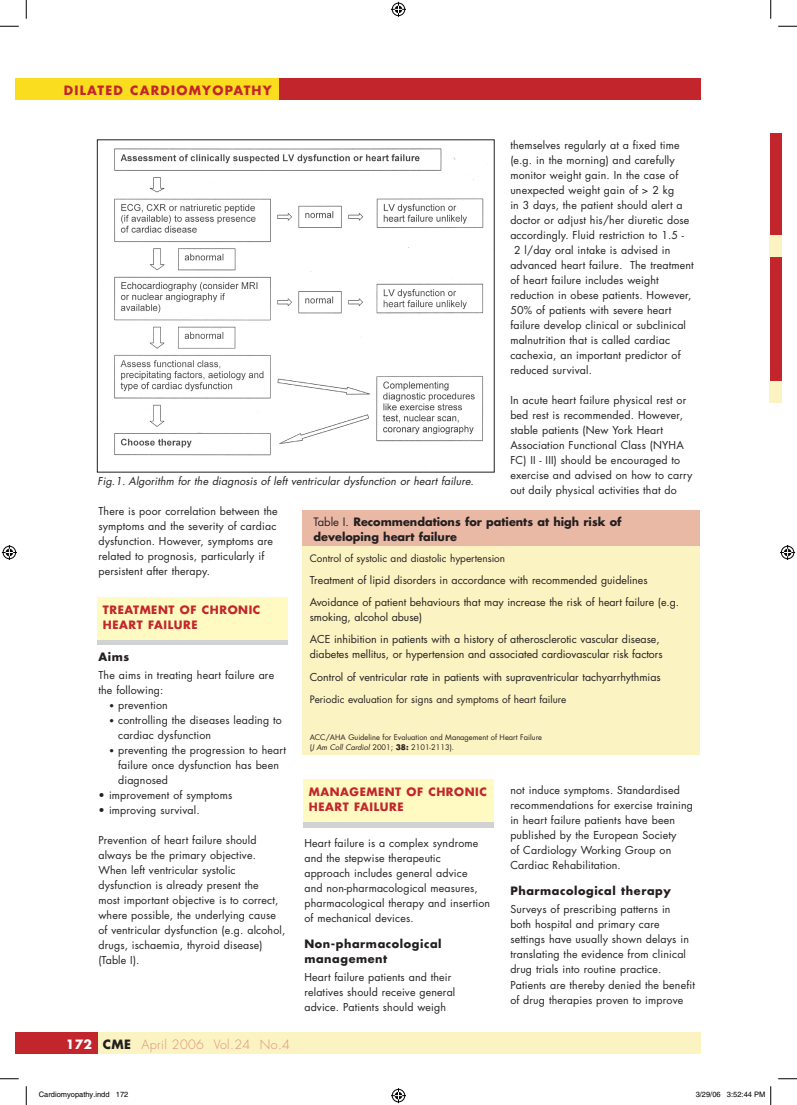
<style>
.page{position:relative;width:797px;height:1105px;background:#fff}
.page>*{position:absolute;margin:0;border:0;box-sizing:border-box;transform-origin:0 0}
.t1{font:300 12.5px "Futura";letter-spacing:.03em;color:#db9079}
.t2{font:700 12.5px "Futura";letter-spacing:.1em;color:#c2262c}
.t3{font:700 11.25px/15px "Futura";color:#231f20}
.t4{font:700 11.25px/15px "Futura";letter-spacing:.05em;color:#c2262c}
.t5{font:700 11.25px/15px "Futura";letter-spacing:.05em;color:#231f20}
.t6{font:10.62px/15px "Futura";letter-spacing:.015em;color:#231f20}
.t7{font:italic 10.62px "Futura";letter-spacing:.01em;color:#231f20}
.t8{font:10px "Futura";color:#231f20}
.t9{font:7.5px/10px "Futura";color:#231f20}
.t10{font:7.5px "Helvetica";color:#000}
.s1{font-weight:400}
.s2{font-size:8.75px}
.s3{font-style:italic}
.s4{font-weight:700}
.s5{font-weight:700;color:#fff}
.s6{font-weight:700;color:#231f20}
</style>
<div class="page">
<div style="left:25px;top:78px;width:675px;height:22px;background:#c2262c"></div>
<div style="left:25px;top:1032px;width:675px;height:21px;background:#fcf3c2"></div>
<div style="left:16px;top:1032px;width:82px;height:21px;background:#c2262c"></div>
<div style="left:770px;top:133px;width:11px;height:259px;background:#c2262c"></div>
<div style="left:769px;top:235px;width:12px;height:22px;background:#fcf3c2"></div>
<div style="left:769px;top:382px;width:12px;height:21px;background:#fcf3c2"></div>
<div style="left:16px;top:78px;width:262px;height:22px;background:#fadd1f"></div>
<img style="left:114px;top:148px;width:370px;height:308px">
<div style="left:97px;top:604px;width:191px;height:41px;background:linear-gradient(to right,#d1d2d4,#d1d2d4)"></div>
<div style="left:97px;top:597px;width:191px;height:42px;background:#fffac1"></div>
<div style="left:303px;top:787px;width:191px;height:41px;background:#d1d2d4"></div>
<div style="left:303px;top:779px;width:191px;height:43px;background:#fffac1"></div>
<div style="left:302px;top:510px;width:397px;height:36px;background:#eab9a6"></div>
<div style="left:302px;top:546px;width:397px;height:208px;background:#fcf3c2"></div>
<svg style="left:0;top:25px;width:19px;height:2px"></svg>
<svg style="left:778px;top:25px;width:19px;height:2px"></svg>
<svg style="left:0;top:1078px;width:19px;height:1px"></svg>
<svg style="left:778px;top:1078px;width:19px;height:1px"></svg>
<svg style="left:25px;top:0;width:2px;height:19px"></svg>
<svg style="left:25px;top:1086px;width:2px;height:19px"></svg>
<svg style="left:770px;top:0;width:1px;height:19px"></svg>
<svg style="left:391px;top:2px;width:15px;height:15px"></svg>
<svg style="left:391px;top:1088px;width:15px;height:15px"></svg>
<svg style="left:2px;top:545px;width:15px;height:15px"></svg>
<svg style="left:780px;top:545px;width:15px;height:15px"></svg>
<svg style="left:770px;top:1086px;width:1px;height:19px"></svg>
<p class="t2" style="left:64px;top:82px;width:10px">DILATED</p>
<p class="t2" style="left:130px;top:82px;width:20px">CARDI</p>
<p class="t2" style="left:176px;top:82px;width:68px">OMYOPATHY</p>
<p class="t7" style="left:98px;top:474px;width:378px">Fig.1. Algorithm for the diagnosis of left ventricular dysfunction or heart failure.</p>
<p class="t6" style="left:510px;top:138px;width:171px">themselves regularly at a fixed time</p>
<p class="t6" style="left:510px;top:153px;width:166px">(e.g. in the morning) and carefully</p>
<p class="t6" style="left:510px;top:168px;width:170px">monitor weight gain. In the case of</p>
<p class="t6" style="left:510px;top:183px;width:165px">unexpected weight gain of &gt; 2 kg</p>
<p class="t6" style="left:510px;top:198px;width:174px">in 3 days, the patient should alert a</p>
<p class="t6" style="left:510px;top:213px;width:180px">doctor or adjust his/her diuretic dose</p>
<p class="t6" style="left:510px;top:228px;width:175px">accordingly. Fluid restriction to 1.5 -</p>
<p class="t6" style="left:514px;top:243px;width:158px">2 l/day oral intake is advised in</p>
<p class="t6" style="left:510px;top:258px;width:185px">advanced heart failure. The treatment</p>
<p class="t6" style="left:510px;top:273px;width:150px">of heart failure includes weight</p>
<p class="t6" style="left:510px;top:288px;width:183px">reduction in obese patients. H owever,</p>
<p class="t6" style="left:510px;top:303px;width:162px">50% of patients with severe heart</p>
<p class="t6" style="left:510px;top:318px;width:177px">failure develop clinical or subclinical</p>
<p class="t6" style="left:510px;top:333px;width:161px">malnutrition that is called cardiac</p>
<p class="t6" style="left:510px;top:348px;width:172px">cachexia, an important predictor of</p>
<p class="t6" style="left:510px;top:363px;width:83px">reduced survival.</p>
<p class="t6" style="left:510px;top:393px;width:184px">In acute heart failure physical rest or bed rest is recommended. H owever, stable patients (New York Heart Association Functional Class (NYHA<br>FC) II - III) should be encouraged to exercise and advised on how to carry out daily physical activities that do</p>
<p class="t6" style="left:98px;top:504px;width:181px">There is poor correlation between the symptoms and the severity of cardiac dysfunction. H owever, symptoms are related to prognosis, particularly if persistent after therapy.</p>
<p class="t3" style="left:313px;top:514px;width:309px"><span class="s1">Table I.</span> Recommendations for patients at high risk of developing heart failure</p>
<p class="t8" style="left:310px;top:552px;width:197px">Control of systolic and diastolic hypertension</p>
<p class="t6" style="left:310px;top:569px;width:371px;line-height:22.1px">Treatment of lipid disorders in accordance with recommended guidelines<br>Avoidance of patient behaviours that may increase the risk of heart failure (e.g.</p>
<p class="t6" style="left:310px;top:606px;width:114px;line-height:22.1px">smoking, alcohol abuse)<br>ACE</p>
<p class="t4" style="left:103px;top:601px;width:157px">Treatment of c hronic heart failure</p>
<p class="t6" style="left:310px;top:632px;width:354px;text-align:right">inhibition in patients with a history of atherosclerotic vascular disease, diabetes mellitus, or hypertension and associated cardiovascular risk factors</p>
<p class="t6" style="left:310px;top:669px;width:352px">Control of ventricular rate in patients with supraventricular tachyarrhythmias</p>
<p class="t8" style="left:310px;top:692px;width:258px">Periodic evaluation for signs and symptoms of heart failure</p>
<p class="t9" style="left:310px;top:732px;width:7px">ACC</p>
<p class="t9" style="left:326px;top:732px;width:11px">/AHA</p>
<p class="t5" style="left:98px;top:649px;width:32px">Aims</p>
<p class="t6" style="left:98px;top:668px;width:177px">The aims in treating heart failure are the following:</p>
<p class="t6" style="left:109px;top:698px;width:60px"><span class="s2">•</span> prevention</p>
<p class="t6" style="left:118px;top:713px;width:165px;text-indent:-9px"><span class="s2">•</span> controlling the diseases leading to cardiac dysfunction</p>
<p class="t6" style="left:118px;top:743px;width:169px;text-indent:-9px"><span class="s2">•</span> preventing the progression to heart failure once dysfunction has been diagnosed</p>
<p class="t6" style="left:98px;top:788px;width:135px">• improvement of symptoms</p>
<p class="t6" style="left:98px;top:803px;width:103px">• improving survival.</p>
<p class="t6" style="left:98px;top:833px;width:188px">Prevention of heart failure should always be the primary objective.<br>When left ventricular systolic dysfunction is already present the<br>most important objective is to correct, where possible, the underlying cause of ventricular dysfunction (e.g. alcohol, drugs, ischaemia, thyroid disease) (Table I).</p>
<p class="t6" style="left:304px;top:835px;width:187px">Heart failure is a complex syndrome and the stepwise therapeutic<br>approach includes general advice<br>and non-pharmacological measures, pharmacological therapy and insertion of mechanical devices.</p>
<p class="t9" style="left:310px;top:732px;width:234px;text-indent:39px">Guideline for Evaluation and Management of Heart Failure (<span class="s3">J Am Coll Cardiol</span> 2001; <span class="s4">38:</span> 2101-2113).</p>
<p class="t6" style="left:510px;top:783px;width:184px">not induce symptoms. Standardised recommendations for exercise training in heart failure patients have been published by the European Society<br>of Cardiology Working Group on Cardiac Rehabilitation.</p>
<p class="t5" style="left:510px;top:883px;width:162px">Pharmacological therapy</p>
<p class="t6" style="left:510px;top:902px;width:186px">Surveys of prescribing patterns in<br>both hospital and primary care settings have usually shown delays in translating the evidence from clinical drug trials into routine practice.<br>Patients are thereby denied the benefit of drug therapies proven to improve</p>
<p class="t4" style="left:309px;top:784px;width:177px">Management of c hronic heart failure</p>
<p class="t5" style="left:304px;top:936px;width:139px">Non-pharmacological management</p>
<p class="t6" style="left:304px;top:970px;width:152px">Heart failure patients and their relatives should receive general advice. Patients should weigh</p>
<p class="t1" style="left:66px;top:1036px;width:226px"><span class="s5">172</span> <span class="s6">CME</span> April 2006 Vol.24 No.4</p>
<p class="t10" style="left:39px;top:1090px;width:91px">Cardiomyopathy.indd 172</p>
<p class="t10" style="left:695px;top:1090px;width:71px">3/29/06 3:52:44 PM</p>
</div>
